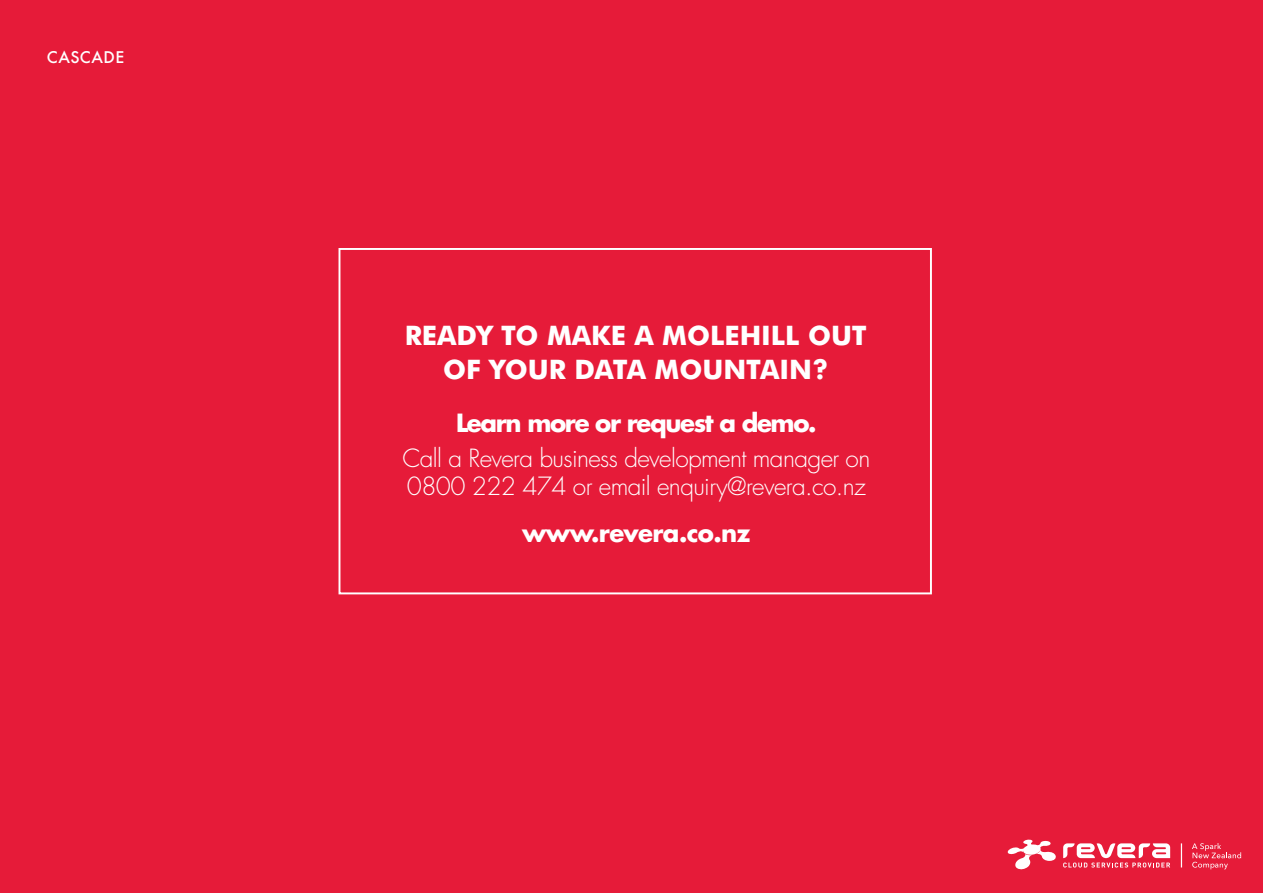
<style>
.page{position:relative;width:1263px;height:893px;background:#e61b39}
.page>*{position:absolute;margin:0;border:0;box-sizing:border-box;transform-origin:0 0}
.c-Stack_-_H3{font:700 26.85px/34.3px "Futura BT";color:#fff;text-align:center}
.c-Stack_-_H3-2{font:300 24.45px/28.7px "Futura";letter-spacing:-.025em;color:#fff}
.c-Stack_-_H3-3{font:700 24.45px "Futura";letter-spacing:-.055em;color:#fff}
.c-Stack_-_H3-4{font:700 24.45px "Futura";letter-spacing:-.025em;color:#fff}
.c-Stack_-_H3-5{font:500 15.6px "Futura";letter-spacing:.025em;color:#fff}
</style>
<div class="page">
<div style="left:338px;top:248px;width:594px;height:346px;border:2px solid #fff"></div>
<svg style="left:1181px;top:843px;width:1px;height:24px"></svg>
<svg style="left:1192px;top:843px;width:49px;height:26px"></svg>
<svg style="left:1008px;top:840px;width:162px;height:29px"></svg>
<p class="c-Stack_-_H3-5" style="left:47px;top:47px;width:79px">CASCADE</p>
<p class="c-Stack_-_H3" style="left:405px;top:318px;width:464px">READY TO MAKE A MOLEHILL OUT<br>OF YOUR DATA MOUNTAIN?</p>
<p class="c-Stack_-_H3-3" style="left:456px;top:406px;width:362px">Learn more or request a demo.</p>
<p class="c-Stack_-_H3-2" style="left:402px;top:444px;width:469px">Call a Revera business development manager on<br>0800 222 474 or email enquiry@revera.co.nz</p>
<p class="c-Stack_-_H3-4" style="left:522px;top:517px;width:230px">www.revera.co.nz</p>
</div>
